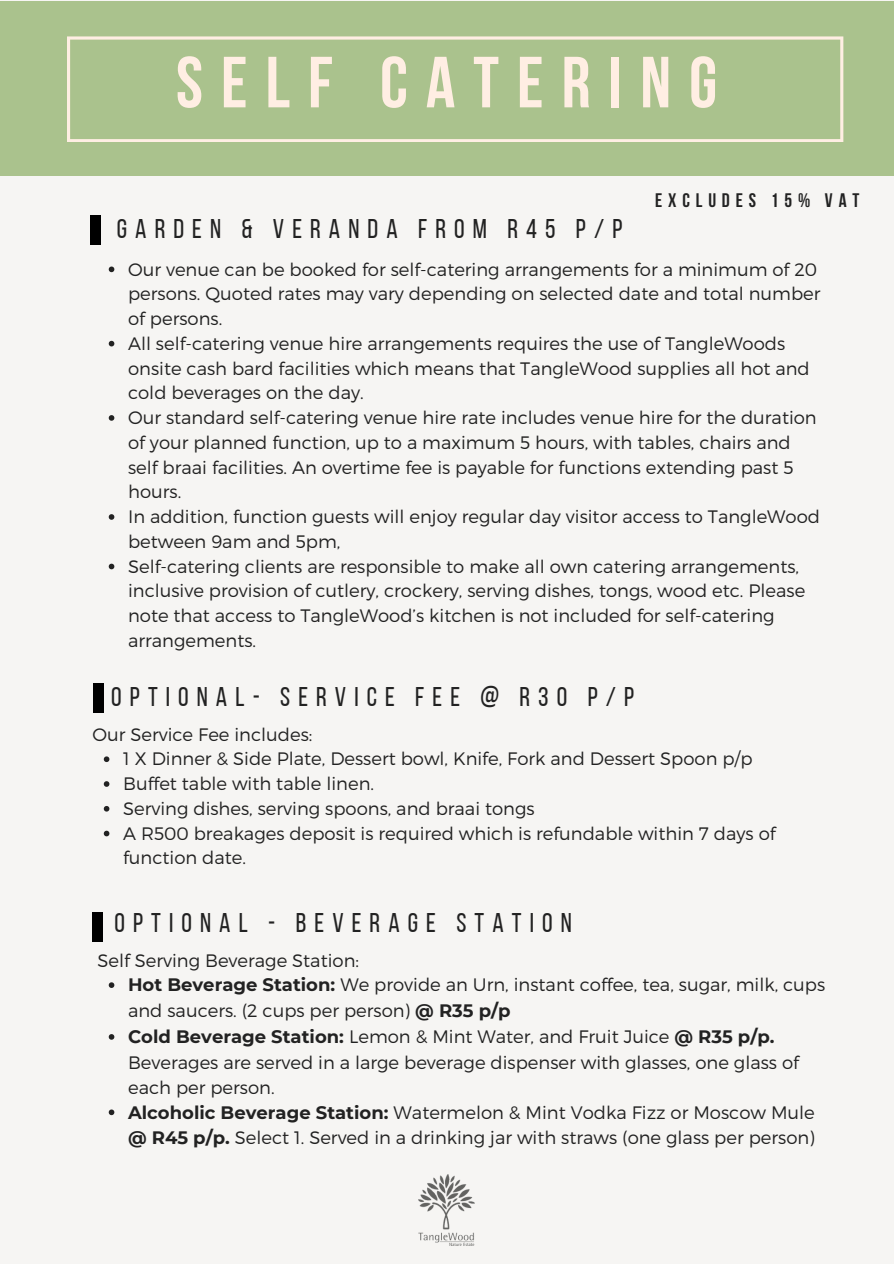
<style>
.page{position:relative;width:894px;height:1264px;background:#fff}
.page>*{position:absolute;margin:0;border:0;box-sizing:border-box;transform-origin:0 0}
.t1{font:700 72.15px "Bebas Neue";letter-spacing:.25em;color:#ffeee3}
.t2{font:27px "Bebas Neue";letter-spacing:.3em;color:#222}
.t3{font:700 19.5px "Bebas Neue";letter-spacing:.3em;color:#222}
.t4{font:300 18px/24.8px "Montserrat";color:#222}
.s1{font-weight:700}
</style>
<div class="page">
<div style="left:0;top:0;width:893px;height:1263px;background:#f6f5f3"></div>
<div style="left:0;top:1px;width:893px;height:174px;background:#aac28d"></div>
<svg style="left:67px;top:36px;width:776px;height:106px"></svg>
<img style="left:418px;top:1174px;width:57px;height:70px">
<div style="left:90px;top:215px;width:10px;height:30px;background:#000"></div>
<svg style="left:109px;top:266px;width:5px;height:6px"></svg>
<svg style="left:109px;top:341px;width:5px;height:5px"></svg>
<svg style="left:109px;top:415px;width:5px;height:6px"></svg>
<svg style="left:109px;top:514px;width:5px;height:6px"></svg>
<svg style="left:109px;top:563px;width:5px;height:6px"></svg>
<div style="left:93px;top:683px;width:10px;height:29px;background:#000"></div>
<svg style="left:104px;top:756px;width:5px;height:6px"></svg>
<svg style="left:104px;top:781px;width:5px;height:5px"></svg>
<svg style="left:104px;top:806px;width:5px;height:5px"></svg>
<svg style="left:104px;top:830px;width:5px;height:6px"></svg>
<svg style="left:109px;top:982px;width:5px;height:5px"></svg>
<svg style="left:109px;top:1034px;width:5px;height:5px"></svg>
<svg style="left:109px;top:1109px;width:5px;height:6px"></svg>
<div style="left:92px;top:912px;width:11px;height:29px;background:#000"></div>
<p class="t1" style="left:176px;top:53px;width:542px">SELF CATERING</p>
<p class="t3" style="left:655px;top:192px;width:206px">EXCLUDES 15% VAT</p>
<h1 class="t2" style="left:117px;top:218px;width:507px">GARDEN &amp; VERANDA FROM R45 P/P</h1>
<p class="t4" style="left:128px;top:256px;width:693px">Our venue can be booked for self-catering arrangements for a minimum of 20 persons. Quoted rates may vary depending on selected date and total number of persons.</p>
<h3 class="t4" style="left:128px;top:330px;width:683px">All self-catering venue hire arrangements requires the use of TangleWoods onsite cash bard facilities which means that TangleWood supplies all hot and cold beverages on the day.</h3>
<h2 class="t4" style="left:128px;top:404px;width:690px">Our standard self-catering venue hire rate includes venue hire for the duration of your planned function, up to a maximum 5 hours, with tables, chairs and self braai facilities. An overtime fee is payable for functions extending past 5 hours.</h2>
<p class="t4" style="left:128px;top:503px;width:693px">In addition, function guests will enjoy regular day visitor access to TangleWood between 9am and 5pm,</p>
<p class="t4" style="left:128px;top:553px;width:678px">Self-catering clients are responsible to make all own catering arrangements, inclusive provision of cutlery, crockery, serving dishes, tongs, wood etc. Please note that access to TangleWood’s kitchen is not included for self-catering arrangements.</p>
<p class="t2" style="left:111px;top:685px;width:524px">OPTIONAL- SERVICE FEE @ R30 P/P</p>
<p class="t4" style="left:92px;top:721px;width:221px">Our Service Fee includes:</p>
<p class="t4" style="left:123px;top:745px;width:630px">1 X Dinner &amp; Side Plate, Dessert bowl, Knife, Fork and Dessert Spoon p/p</p>
<p class="t4" style="left:123px;top:770px;width:252px">Buffet table with table linen.</p>
<h2 class="t4" style="left:123px;top:795px;width:413px">Serving dishes, serving spoons, and braai tongs</h2>
<p class="t4" style="left:123px;top:820px;width:653px">A R500 breakages deposit is required which is refundable within 7 days of function date.</p>
<p class="t2" style="left:114px;top:911px;width:458px">OPTIONAL - BEVERAGE STATION</p>
<p class="t4" style="left:97px;top:946px;width:263px">Self Serving Beverage Station:</p>
<p class="t4" style="left:128px;top:971px;width:698px;line-height:25.8px"><span class="s1">Hot Beverage Station:</span> We provide an Urn, instant coffee, tea, sugar, milk, cups and saucers. (2 cups per person) <span class="s1">@ R35 p/p</span></p>
<p class="t4" style="left:128px;top:1023px;width:672px;line-height:25.3px"><span class="s1">Cold Beverage Station:</span> Lemon &amp; Mint Water, and Fruit Juice <span class="s1">@ R35 p/p.<br></span>Beverages are served in a large beverage dispenser with glasses, one glass of each per person.</p>
<h2 class="t4" style="left:128px;top:1098px;width:688px;line-height:25.8px"><span class="s1">Alcoholic Beverage Station:</span> Watermelon &amp; Mint Vodka Fizz or Moscow Mule <span class="s1">@ R45 p/p.</span> Select 1. Served in a drinking jar with straws (one glass per person)</h2>
</div>
